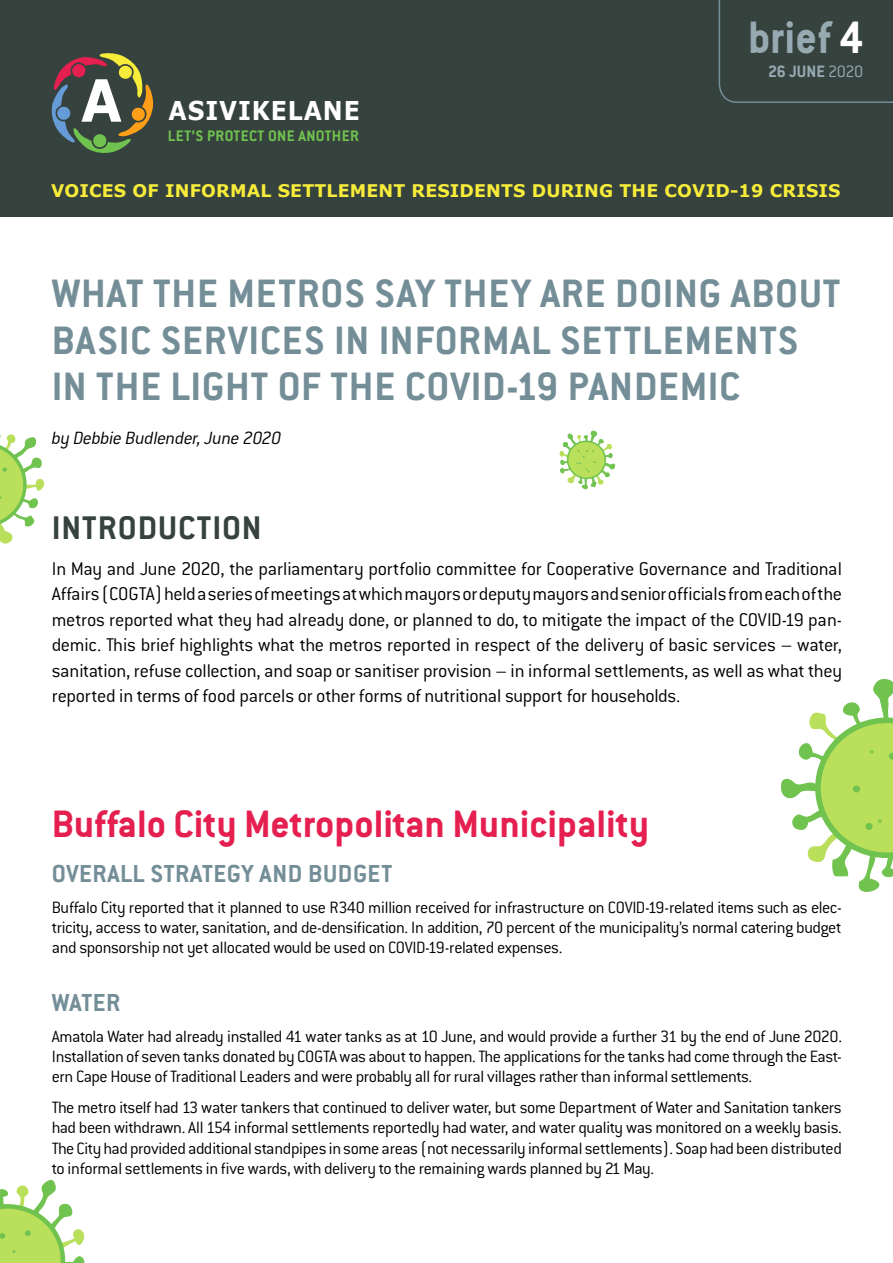
<style>
.page{position:relative;width:893px;height:1263px;background:#fff}
.page>*{position:absolute;margin:0;border:0;box-sizing:border-box;transform-origin:0 0}
.t1{font:700 58.35px "Verdana";color:#fff;scale:.91 1}
.t2{font:700 49.8px "Conduit ITC";color:#97aab2;scale:.94 1}
.t3{font:700 43.5px/46.5px "Conduit ITC";letter-spacing:.02em;color:#748e98}
.t4{font:700 42px "Conduit ITC";color:#e52051}
.t5{font:700 36px "Conduit ITC";letter-spacing:.03em;color:#36423e}
.t6{font:700 27px "Conduit ITC";letter-spacing:.02em;color:#748e98}
.t7{font:700 25.95px "Verdana";letter-spacing:.04em;color:#fff;scale:.91 1}
.t8{font:300 20.25px/25.5px "Conduit ITC";letter-spacing:-.015em;color:#000;text-align:justify}
.t9{font:italic 300 19.5px "Conduit ITC";letter-spacing:-.02em;color:#000}
.t10{font:300 18px/20.2px "Conduit ITC";letter-spacing:-.025em;color:#000;text-align:justify}
.t11{font:700 18px "Conduit ITC";color:#97aab2}
.t12{font:700 17.4px "Verdana";letter-spacing:.01em;color:#f7ec39}
.t13{font:700 16.65px "Conduit ITC";letter-spacing:.025em;color:#71c34f}
.s1{color:#fff}
.s2{font-weight:300}
</style>
<div class="page">
<div style="left:0;top:0;width:893px;height:216px;background:#36423e"></div>
<svg style="left:781px;top:679px;width:112px;height:213px"></svg>
<svg style="left:0;top:1179px;width:85px;height:84px"></svg>
<svg style="left:0;top:434px;width:45px;height:110px"></svg>
<svg style="left:559px;top:431px;width:56px;height:59px"></svg>
<svg style="left:51px;top:53px;width:103px;height:100px"></svg>
<svg style="left:718px;top:0;width:175px;height:103px"></svg>
<h1 class="t1" style="left:81px;top:59px;width:47px">A</h1>
<h3 class="t7" style="left:169px;top:93px;width:212px">ASIVIKELANE</h3>
<p class="t13" style="left:168px;top:126px;width:193px">LET’S PROTECT ONE ANOTHER</p>
<h2 class="t2" style="left:748px;top:8px;width:124px">brief <span class="s1">4</span></h2>
<p class="t11" style="left:768px;top:61px;width:97px">26 JUNE <span class="s2">2020</span></p>
<p class="t12" style="left:51px;top:178px;width:791px">VOICES OF INFORMAL SETTLEMENT RESIDENTS DURING THE COVID-19 CRISIS</p>
<h3 class="t3" style="left:52px;top:269px;width:790px">WHAT THE METROS SAY THEY ARE DOING ABOUT<br>BASIC SERVICES IN INFORMAL SETTLEMENTS<br>IN THE LIGHT OF THE COVID-19 PANDEMIC</h3>
<p class="t9" style="left:52px;top:426px;width:231px">by Debbie Budlender, June 2020</p>
<h3 class="t5" style="left:52px;top:505px;width:211px">INTRODUCTION</h3>
<p class="t8" style="left:52px;top:555px;width:792px">In May and June 2020, the parliamentary portfolio committee for Cooperative Governance and Traditional Affairs (COGTA) held a series of meetings at which mayors or deputy mayors and senior officials from each of the metros reported what they had already done, or planned to do, to mitigate the impact of the COVID-19 pan&shy;demic. This brief highlights what the metros reported in respect of the delivery of basic services – water, sanitation, refuse collection, and soap or sanitiser provision – in informal settlements, as well as what they reported in terms of food parcels or other forms of nutritional support for households.</p>
<h3 class="t4" style="left:52px;top:798px;width:599px">Buffalo City Metropolitan Municipality</h3>
<h3 class="t6" style="left:52px;top:857px;width:342px">OVERALL STRATEGY AND BUDGET</h3>
<p class="t10" style="left:52px;top:896px;width:792px">Buffalo City reported that it planned to use R340 million received for infrastructure on COVID-19-related items such as elec&shy;tricity, access to water, sanitation, and de-densification. In addition, 70 percent of the municipality’s normal catering budget and sponsorship not yet allocated would be used on COVID-19-related expenses.</p>
<h3 class="t6" style="left:52px;top:986px;width:70px">WATER</h3>
<p class="t10" style="left:52px;top:1025px;width:792px">Amatola Water had already installed 41 water tanks as at 10 June, and would provide a further 31 by the end of June 2020.<br>Installation of seven tanks donated by COGTA was about to happen. The applications for the tanks had come through the East&shy;ern Cape House of Traditional Leaders and were probably all for rural villages rather than informal settlements.</p>
<p class="t10" style="left:52px;top:1097px;width:792px">The metro itself had 13 water tankers that continued to deliver water, but some Department of Water and Sanitation tankers had been withdrawn. All 154 informal settlements reportedly had water, and water quality was monitored on a weekly basis.<br>The City had provided additional standpipes in some areas (not necessarily informal settlements). Soap had been distributed to informal settlements in five wards, with delivery to the remaining wards planned by 21 May.</p>
</div>
